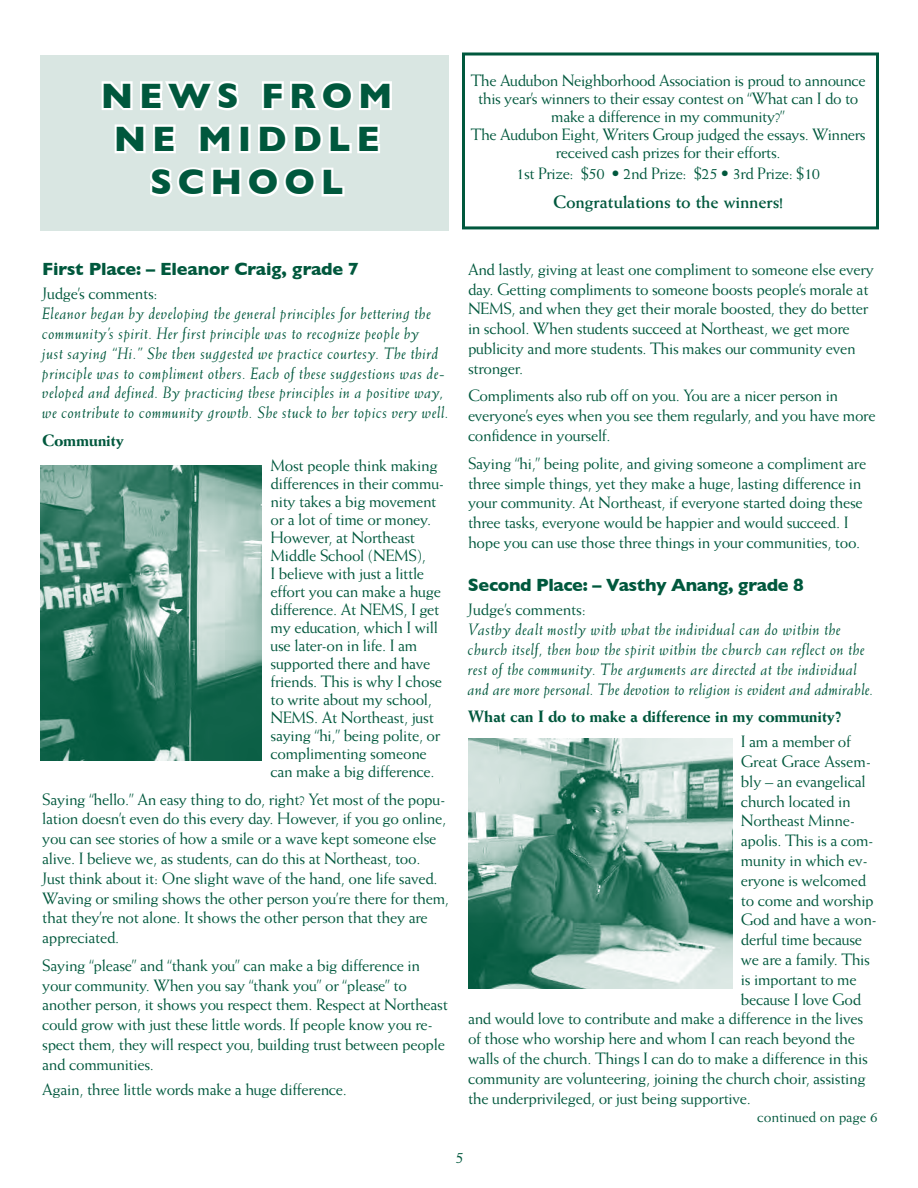
<style>
.page{position:relative;width:918px;height:1188px;background:#fff}
.page>*{position:absolute;margin:0;border:0;box-sizing:border-box;transform-origin:0 0}
.t1{font:700 36px/43.2px "Gill Sans";letter-spacing:.16em;color:#00583d;text-align:center}
.t2{font:700 18px "Gill Sans";letter-spacing:-.02em;color:#00583d}
.t3{font:700 18px "Weiss";letter-spacing:-.01em;color:#00583d}
.t4{font:16.5px/19.8px "Weiss";letter-spacing:-.02em;color:#00583d}
.t5{font:italic 16.5px/19.8px "Weiss";letter-spacing:.025em;color:#00583d}
.t6{font:800 16.5px "Weiss";letter-spacing:-.02em;color:#00583d}
.t7{font:15px "Weiss";letter-spacing:-.01em;color:#00583d}
</style>
<div class="page">
<svg style="left:462px;top:52px;width:417px;height:178px"></svg>
<img style="left:40px;top:466px;width:222px;height:294px">
<img style="left:468px;top:739px;width:264px;height:249px">
<div style="left:40px;top:56px;width:409px;height:175px;background:#d9e6e2"></div>
<svg style="left:101px;top:81px;width:138px;height:30px"></svg>
<svg style="left:262px;top:81px;width:130px;height:30px"></svg>
<svg style="left:114px;top:124px;width:62px;height:30px"></svg>
<svg style="left:198px;top:124px;width:34px;height:30px"></svg>
<div style="left:239px;top:124px;width:12px;height:29px;border:4px solid #fff"></div>
<svg style="left:258px;top:124px;width:122px;height:30px"></svg>
<svg style="left:150px;top:167px;width:195px;height:30px"></svg>
<h1 class="t1" style="left:101px;top:74px;width:293px">NEWS FROM<br>NE MIDDLE<br>SCHOOL</h1>
<p class="t4" style="left:471px;top:71px;width:397px;line-height:18px;text-align:center">The Audubon Neighborhood Association is proud to announce this year’s winners to their essay contest on “What can I do to make a difference in my community?”<br>The Audubon Eight, Writers Group judged the essays. Winners received cash prizes for their efforts.</p>
<p class="t4" style="left:516px;top:163px;width:305px">1st Prize: $50 • 2nd Prize: $25 • 3rd Prize: $10</p>
<p class="t3" style="left:553px;top:191px;width:231px">Congratulations to the winners!</p>
<p class="t2" style="left:42px;top:258px;width:318px">First Place: – Eleanor Craig, grade 7</p>
<p class="t4" style="left:42px;top:284px;width:117px">Judge’s comments:</p>
<p class="t5" style="left:42px;top:304px;width:408px">Eleanor began by developing the general principles for bettering the community’s spirit. Her first principle was to recognize people by<br>just saying “Hi.” She then suggested we practice courtesy. The third principle was to compliment others. Each of these suggestions was de&shy;veloped and defined. By practicing these principles in a positive way, we contribute to community growth. She stuck to her topics very well.</p>
<p class="t6" style="left:42px;top:430px;width:83px">Community</p>
<p class="t4" style="left:271px;top:456px;width:175px;line-height:18px">Most people think making differences in their commu&shy;nity takes a big movement or a lot of time or money.<br>However, at Northeast<br>Middle School (NEMS),<br>I believe with just a little effort you can make a huge difference. At NEMS, I get my education, which I will use later-on in life. I am supported there and have friends. This is why I chose to write about my school,<br>NEMS. At Northeast, just saying “hi,” being polite, or complimenting someone can make a big difference.</p>
<p class="t4" style="left:42px;top:789px;width:408px">Saying “hello.” An easy thing to do, right? Yet most of the popu&shy;lation doesn’t even do this every day. However, if you go online, you can see stories of how a smile or a wave kept someone else alive. I believe we, as students, can do this at Northeast, too.<br>Just think about it: One slight wave of the hand, one life saved.<br>Waving or smiling shows the other person you’re there for them, that they’re not alone. It shows the other person that they are appreciated.</p>
<p class="t4" style="left:42px;top:955px;width:407px">Saying “please” and “thank you” can make a big difference in your community. When you say “thank you” or “please” to another person, it shows you respect them. Respect at Northeast could grow with just these little words. If people know you re&shy;spect them, they will respect you, building trust between people and communities.</p>
<p class="t4" style="left:42px;top:1079px;width:306px">Again, three little words make a huge difference.</p>
<p class="t4" style="left:468px;top:259px;width:407px">And lastly, giving at least one compliment to someone else every day. Getting compliments to someone boosts people’s morale at NEMS, and when they get their morale boosted, they do better in school. When students succeed at Northeast, we get more publicity and more students. This makes our community even stronger.</p>
<p class="t4" style="left:468px;top:386px;width:409px">Compliments also rub off on you. You are a nicer person in everyone’s eyes when you see them regularly, and you have more confidence in yourself.</p>
<p class="t4" style="left:468px;top:453px;width:400px">Saying “hi,” being polite, and giving someone a compliment are three simple things, yet they make a huge, lasting difference in your community. At Northeast, if everyone started doing these three tasks, everyone would be happier and would succeed. I hope you can use those three things in your communities, too.</p>
<p class="t2" style="left:468px;top:574px;width:337px">Second Place: – Vasthy Anang, grade 8</p>
<p class="t4" style="left:468px;top:600px;width:120px">Judge’s comments:</p>
<p class="t5" style="left:468px;top:620px;width:407px">Vasthy dealt mostly with what the individual can do within the church itself, then how the spirit within the church can reflect on the rest of the community. The arguments are directed at the individual and are more personal. The devotion to religion is evident and admirable.</p>
<p class="t6" style="left:468px;top:707px;width:375px">What can I do to make a difference in my community?</p>
<p class="t4" style="left:741px;top:731px;width:112px">I am a member of</p>
<p class="t4" style="left:741px;top:751px;width:132px">Great Grace Assem-</p>
<p class="t4" style="left:741px;top:771px;width:126px">bly – an evangelical</p>
<p class="t4" style="left:741px;top:791px;width:111px">church located in</p>
<p class="t4" style="left:741px;top:811px;width:116px">Northeast Minne-</p>
<p class="t4" style="left:741px;top:830px;width:134px">apolis. This is a com-</p>
<p class="t4" style="left:741px;top:850px;width:129px">munity in which ev-</p>
<p class="t4" style="left:741px;top:870px;width:127px">eryone is welcomed</p>
<p class="t4" style="left:741px;top:890px;width:134px">to come and worship</p>
<p class="t4" style="left:741px;top:910px;width:138px">God and have a won-</p>
<p class="t4" style="left:741px;top:929px;width:123px">derful time because</p>
<p class="t4" style="left:741px;top:949px;width:131px">we are a family. This</p>
<p class="t4" style="left:741px;top:969px;width:117px">is important to me</p>
<p class="t4" style="left:741px;top:989px;width:122px">because I love God</p>
<p class="t4" style="left:468px;top:1009px;width:397px">and would love to contribute and make a difference in the lives</p>
<p class="t4" style="left:468px;top:1028px;width:389px">of those who worship here and whom I can reach beyond the</p>
<p class="t4" style="left:468px;top:1048px;width:401px">walls of the church. Things I can do to make a difference in this</p>
<p class="t4" style="left:468px;top:1068px;width:399px">community are volunteering, joining the church choir, assisting</p>
<p class="t4" style="left:468px;top:1088px;width:284px">the underprivileged, or just being supportive.</p>
<p class="t7" style="left:757px;top:1108px;width:122px">continued on page 6</p>
<p class="t4" style="left:455px;top:1148px;width:10px">5</p>
</div>
